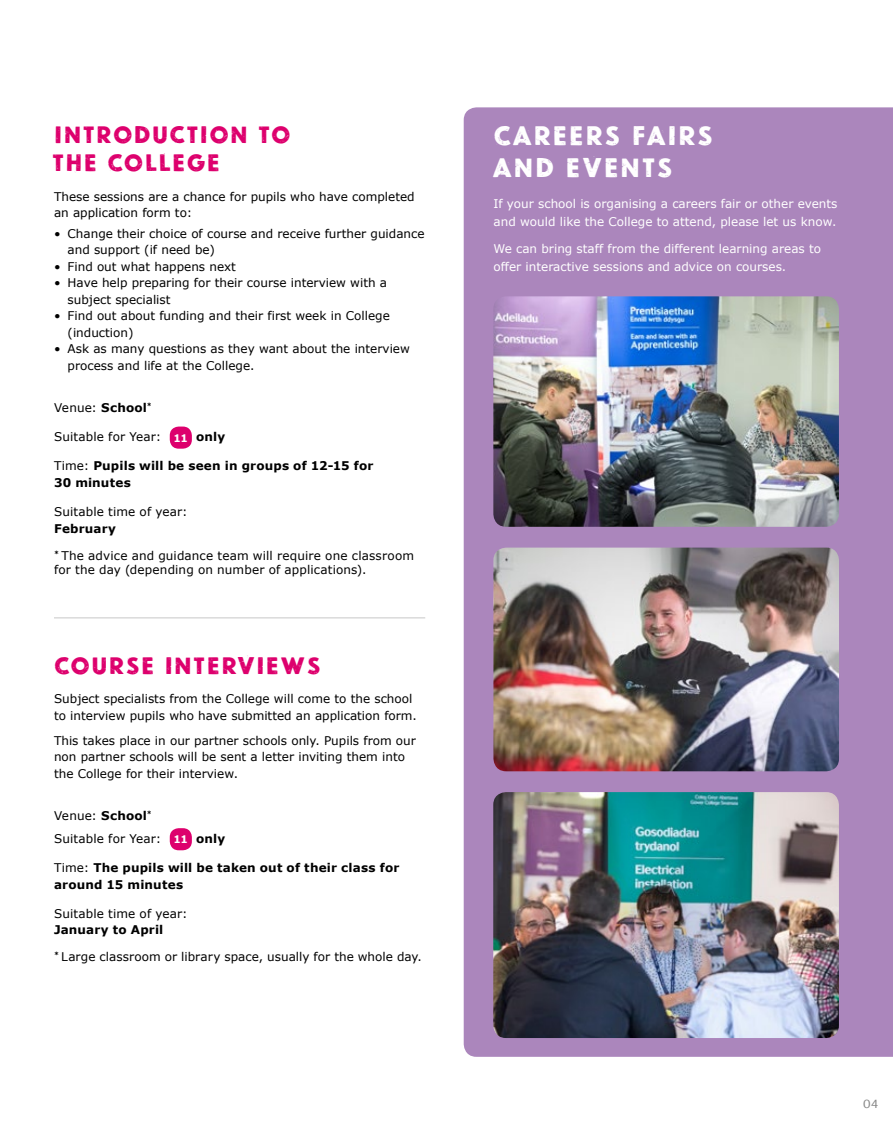
<style>
.page{position:relative;width:893px;height:1127px;background:#fff}
.page>*{position:absolute;margin:0;border:0;box-sizing:border-box;transform-origin:0 0}
.t1{font:27px/32.4px "Newcastle Basic Rusty";color:#fff}
.t2{font:24px/28.8px "Newcastle Basic Rusty";color:#dd006d}
.t3{font:12px/16.5px "Verdana";color:#000}
.t4{font:12px/18px "Verdana";color:#fff}
.t5{font:700 12px/16.5px "Verdana";letter-spacing:.015em;color:#000}
.t6{font:300 12px "Cosmos";color:#878787}
.s1{font-weight:700}
.s2{font-weight:700;font-size:10.5px;color:#fff}
.s3{font-weight:400}
</style>
<div class="page">
<div style="left:464px;top:107px;width:429px;height:950px;background:#ab86bc"></div>
<div style="left:170px;top:828px;width:22px;height:22px;background:#dd006d;border-radius:9px"></div>
<div style="left:170px;top:426px;width:22px;height:23px;background:#dd006d;border-radius:9px"></div>
<hr style="left:54px;top:617px;width:371px;height:1px;background:#dadada">
<img style="left:493px;top:296px;width:346px;height:231px">
<img style="left:493px;top:792px;width:346px;height:246px">
<img style="left:493px;top:547px;width:346px;height:224px">
<h2 class="t2" style="left:52px;top:120px;width:241px">INTRODUCTION TO<br>THE COLLEGE</h2>
<p class="t3" style="left:54px;top:188px;width:362px">These sessions are a chance for pupils who have completed an application form to:</p>
<p class="t3" style="left:68px;top:225px;width:358px;text-indent:-14px">• Change their choice of course and receive further guidance and support (if need be)</p>
<p class="t3" style="left:54px;top:258px;width:183px">• Find out what happens next</p>
<p class="t3" style="left:68px;top:275px;width:321px;text-indent:-14px">• Have help preparing for their course interview with a subject specialist</p>
<p class="t3" style="left:68px;top:308px;width:324px;text-indent:-14px">• Find out about funding and their first week in College (induction)</p>
<p class="t3" style="left:68px;top:341px;width:344px;text-indent:-14px">• Ask as many questions as they want about the interview process and life at the College.</p>
<p class="t3" style="left:54px;top:399px;width:99px">Venue: <span class="s1">School</span><sup>*</sup></p>
<p class="t3" style="left:54px;top:429px;width:173px">Suitable for Year: <span class="s2">11</span> <span class="s1">only</span></p>
<p class="t5" style="left:54px;top:458px;width:321px"><span class="s3">Time:</span> Pupils will be seen in groups of 12-15 for<br>30 minutes</p>
<p class="t3" style="left:54px;top:504px;width:135px">Suitable time of year:</p>
<p class="t5" style="left:54px;top:520px;width:63px">February</p>
<p class="t3" style="left:54px;top:548px;width:362px;line-height:14.4px"><sup>*</sup> The advice and guidance team will require one classroom for the day (depending on number of applications).</p>
<h2 class="t2" style="left:54px;top:651px;width:269px">COURSE INTERVIEWS</h2>
<p class="t3" style="left:54px;top:691px;width:364px">Subject specialists from the College will come to the school to interview pupils who have submitted an application form.</p>
<p class="t3" style="left:54px;top:732px;width:363px">This takes place in our partner schools only. Pupils from our non partner schools will be sent a letter inviting them into the College for their interview.</p>
<p class="t3" style="left:54px;top:804px;width:173px;line-height:22.8px">Venue: <span class="s1">School</span><sup>*<br></sup>Suitable for Year: <span class="s2">11</span> <span class="s1">only</span></p>
<p class="t5" style="left:54px;top:859px;width:347px"><span class="s3">Time:</span> The pupils will be taken out of their class for around 15 minutes</p>
<p class="t3" style="left:54px;top:905px;width:135px">Suitable time of year:</p>
<p class="t5" style="left:54px;top:922px;width:111px">January to April</p>
<p class="t3" style="left:54px;top:949px;width:369px"><sup>*</sup> Large classroom or library space, usually for the whole day.</p>
<h1 class="t1" style="left:492px;top:119px;width:223px">CAREERS FAIRS<br>AND EVENTS</h1>
<p class="t4" style="left:493px;top:195px;width:345px">If your school is organising a careers fair or other events and would like the College to attend, please let us know.</p>
<p class="t4" style="left:493px;top:239px;width:329px">We can bring staff from the different learning areas to offer interactive sessions and advice on courses.</p>
<p class="t6" style="left:863px;top:1097px;width:17px">04</p>
</div>
